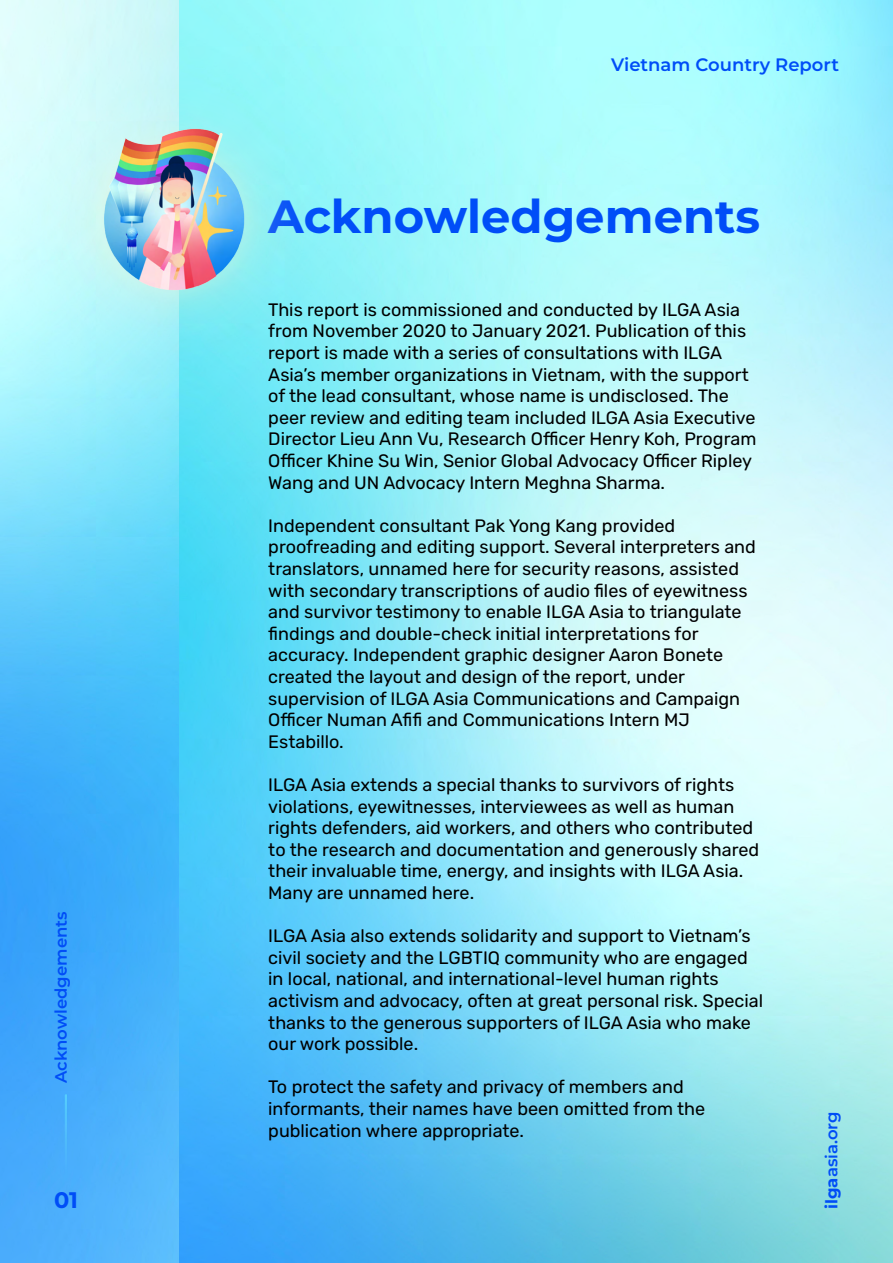
<style>
.page{position:relative;width:893px;height:1263px;background:#fff}
.page>*{position:absolute;margin:0;border:0;box-sizing:border-box;transform-origin:0 0}
.t1{font:700 46.5px "Montserrat";color:#004df7}
.t2{font:700 22.5px "Montserrat";color:#004df7}
.t3{font:18px/21.6px "Rubik";color:#000}
.t4{font:600 18px "Montserrat";color:#004df7}
.t5{font:600 16.5px "Montserrat";color:#004df7}
.s1{font-weight:700}
</style>
<div class="page">
<img style="left:179px;top:0;width:714px;height:1263px">
<img style="left:0;top:0;width:179px;height:1263px">
<img style="left:59px;top:1091px;width:13px;height:88px">
<img style="left:18px;top:55px;width:307px;height:331px">
<p class="t5" style="left:49px;top:1083px;width:173px;rotate:-90deg">Acknowledgements</p>
<p class="t2" style="left:54px;top:1184px;width:25px">01</p>
<p class="t4" style="left:611px;top:52px;width:229px">Vietnam Country Report</p>
<p class="t1" style="left:268px;top:183px;width:493px">Acknowledgements</p>
<p class="t3" style="left:268px;top:299px;width:489px">This report is commissioned and conducted by ILGA Asia from November 2020 to January 2021. Publication of this report is made with a series of consultations with ILGA Asia’s member organizations in Vietnam, with the support of the lead consultant, whose name is undisclosed. The peer review and editing team included ILGA Asia Executive Director Lieu Ann Vu, Research Officer Henry Koh, Program Officer Khine Su Win, Senior Global Advocacy Officer Ripley Wang and UN Advocacy Intern Meghna Sharma.</p>
<p class="t3" style="left:268px;top:515px;width:489px">Independent consultant Pak Yong Kang provided proofreading and editing support. Several interpreters and translators, unnamed here for security reasons, assisted with secondary transcriptions of audio files of eyewitness and survivor testimony to enable ILGA Asia to triangulate findings and double-check initial interpretations for accuracy. Independent graphic designer Aaron Bonete created the layout and design of the report, under supervision of ILGA Asia Communications and Campaign Officer Numan Afifi and Communications Intern MJ Estabillo.</p>
<p class="t3" style="left:268px;top:774px;width:492px">ILGA Asia extends a special thanks to survivors of rights violations, eyewitnesses, interviewees as well as human rights defenders, aid workers, and others who contributed to the research and documentation and generously shared their invaluable time, energy, and insights with ILGA Asia.<br>Many are unnamed here.</p>
<p class="t3" style="left:268px;top:925px;width:496px">ILGA Asia also extends solidarity and support to Vietnam’s civil society and the LGBTIQ community who are engaged in local, national, and international-level human rights activism and advocacy, often at great personal risk. Special thanks to the generous supporters of ILGA Asia who make our work possible.</p>
<p class="t3" style="left:268px;top:1077px;width:438px">To protect the safety and privacy of members and informants, their names have been omitted from the publication where appropriate.</p>
<p class="t5" style="left:820px;top:1209px;width:99px;rotate:-90deg"><span class="s1">ilga</span>asia.org</p>
</div>
